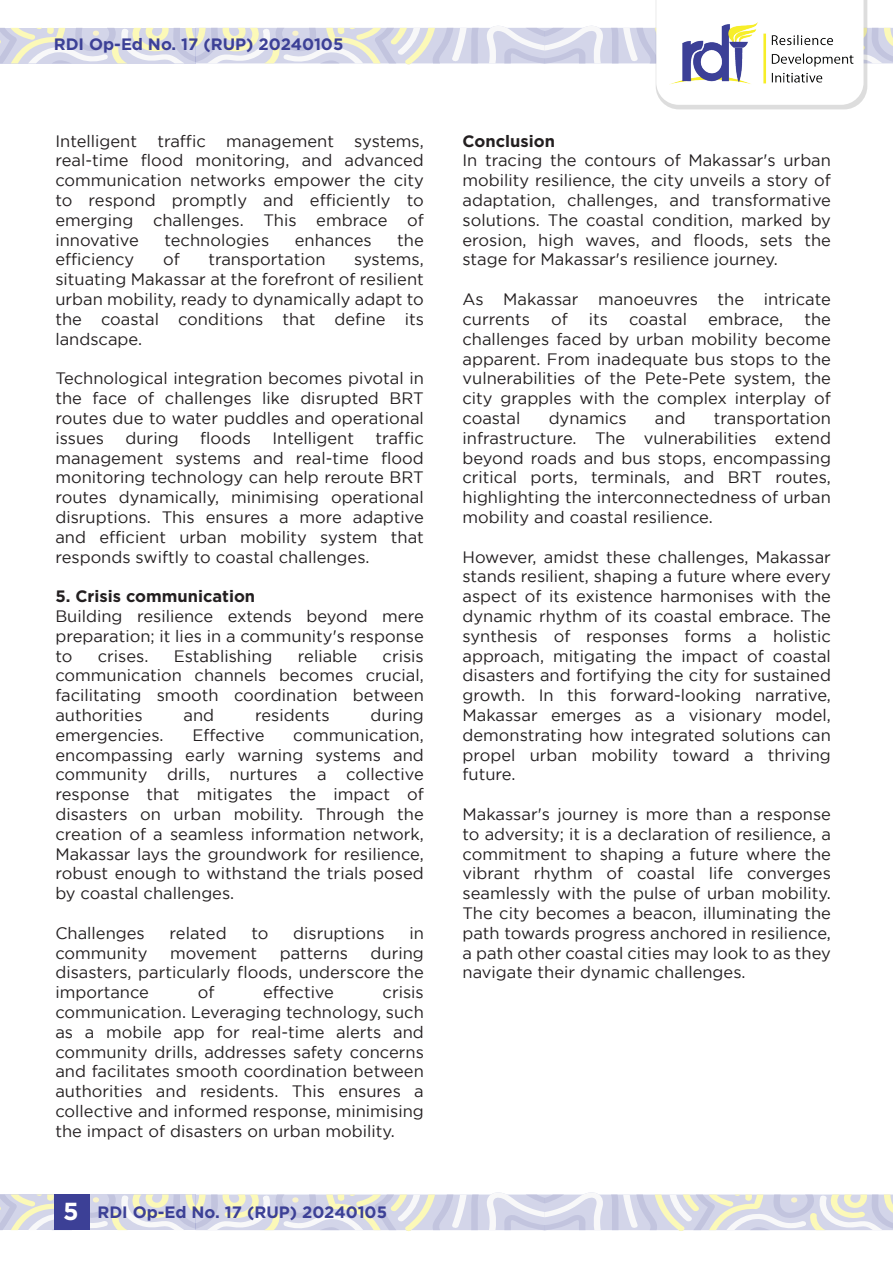
<style>
.page{position:relative;width:893px;height:1263px;background:#fff}
.page>*{position:absolute;margin:0;border:0;box-sizing:border-box;transform-origin:0 0}
.t1{font:700 24.6px "Gotham";color:#fff}
.t2{font:16.5px/19.8px "Gotham";color:#231f20;text-align:justify}
.t3{font:700 16.5px "Gotham";color:#3c4096}
.t4{font:700 16.5px "Gotham";color:#231f20}
</style>
<div class="page">
<svg style="left:0;top:1192px;width:893px;height:39px"></svg>
<svg style="left:0;top:0;width:893px;height:109px"></svg>
<img style="left:670px;top:22px;width:183px;height:63px">
<div style="left:54px;top:1194px;width:36px;height:36px;background:#3c4096"></div>
<p class="t3" style="left:54px;top:35px;width:291px">RDI Op-Ed No. 17 (RUP) 20240105</p>
<p class="t2" style="left:55px;top:131px;width:370px">Intelligent traffic management systems, real-time flood monitoring, and advanced communication networks empower the city to respond promptly and efficiently to emerging challenges. This embrace of innovative</p>
<p class="t2" style="left:164px;top:230px;width:106px">technologies</p>
<p class="t2" style="left:295px;top:230px;width:78px">enhances</p>
<p class="t2" style="left:397px;top:230px;width:28px">the</p>
<p class="t2" style="left:55px;top:249px;width:81px">efficiency</p>
<p class="t2" style="left:163px;top:249px;width:18px">of</p>
<p class="t2" style="left:208px;top:249px;width:119px">transportation</p>
<p class="t2" style="left:55px;top:249px;width:370px;text-indent:299px">systems, situating Makassar at the forefront of resilient urban mobility, ready to dynamically adapt to the coastal conditions that define its landscape.</p>
<p class="t2" style="left:55px;top:368px;width:370px">Technological integration becomes pivotal in the face of challenges like disrupted BRT routes due to water puddles and operational issues</p>
<p class="t2" style="left:55px;top:428px;width:370px;text-indent:320px">traffic management systems and real-time flood monitoring technology can help reroute BRT routes dynamically, minimising operational disruptions. This ensures a more adaptive and efficient urban mobility system that responds swiftly to coastal challenges.</p>
<p class="t4" style="left:55px;top:587px;width:201px">5. Crisis communication</p>
<p class="t2" style="left:55px;top:606px;width:370px">Building resilience extends beyond mere preparation; it lies in a community's response to</p>
<p class="t2" style="left:126px;top:428px;width:55px">during</p>
<p class="t2" style="left:200px;top:428px;width:52px">floods</p>
<p class="t2" style="left:272px;top:428px;width:83px">Intelligent</p>
<p class="t2" style="left:98px;top:645px;width:52px">crises.</p>
<p class="t2" style="left:174px;top:645px;width:100px">Establishing</p>
<p class="t2" style="left:298px;top:645px;width:61px">reliable</p>
<p class="t2" style="left:55px;top:645px;width:370px;text-indent:327px">crisis communication channels becomes crucial, facilitating smooth coordination between authorities</p>
<p class="t2" style="left:184px;top:705px;width:32px">and</p>
<p class="t2" style="left:255px;top:705px;width:76px">residents</p>
<p class="t2" style="left:371px;top:705px;width:55px">during</p>
<p class="t2" style="left:55px;top:725px;width:110px">emergencies.</p>
<p class="t2" style="left:192px;top:725px;width:74px">Effective</p>
<p class="t2" style="left:55px;top:725px;width:370px;text-indent:238px">communication, encompassing early warning systems and community drills, nurtures a collective response that mitigates the impact of disasters on urban mobility. Through the creation of a seamless information network, Makassar lays the groundwork for resilience, robust enough to withstand the trials posed by coastal challenges.</p>
<p class="t2" style="left:55px;top:923px;width:91px">Challenges</p>
<p class="t2" style="left:170px;top:923px;width:59px">related</p>
<p class="t2" style="left:251px;top:923px;width:19px">to</p>
<p class="t2" style="left:293px;top:923px;width:93px">disruptions</p>
<p class="t2" style="left:409px;top:923px;width:16px">in</p>
<p class="t2" style="left:55px;top:942px;width:94px">community</p>
<p class="t2" style="left:170px;top:942px;width:89px">movement</p>
<p class="t2" style="left:280px;top:942px;width:70px">patterns</p>
<p class="t2" style="left:55px;top:942px;width:370px;text-indent:315px">during disasters, particularly floods, underscore the importance</p>
<p class="t2" style="left:198px;top:982px;width:18px">of</p>
<p class="t2" style="left:263px;top:982px;width:72px">effective</p>
<p class="t2" style="left:55px;top:982px;width:370px;text-indent:327px">crisis communication. Leveraging technology, such as a mobile app for real-time alerts and community drills, addresses safety concerns and facilitates smooth coordination between authorities and residents. This ensures a collective and informed response, minimising the impact of disasters on urban mobility.</p>
<h1 class="t1" style="left:63px;top:1197px;width:17px">5</h1>
<p class="t3" style="left:97px;top:1203px;width:291px">RDI Op-Ed No. 17 (RUP) 20240105</p>
<p class="t4" style="left:462px;top:131px;width:94px">Conclusion</p>
<p class="t2" style="left:462px;top:150px;width:370px">In tracing the contours of Makassar's urban mobility resilience, the city unveils a story of adaptation, challenges, and transformative solutions. The coastal condition, marked by erosion, high waves, and floods, sets the stage for Makassar's resilience journey.</p>
<p class="t2" style="left:462px;top:289px;width:370px">As Makassar manoeuvres the intricate currents</p>
<p class="t2" style="left:551px;top:309px;width:18px">of</p>
<p class="t2" style="left:589px;top:309px;width:21px">its</p>
<p class="t2" style="left:629px;top:309px;width:59px">coastal</p>
<p class="t2" style="left:708px;top:309px;width:77px">embrace,</p>
<p class="t2" style="left:462px;top:309px;width:370px;text-indent:342px">the challenges faced by urban mobility become apparent. From inadequate bus stops to the vulnerabilities of the Pete-Pete system, the city grapples with the complex interplay of coastal</p>
<p class="t2" style="left:549px;top:408px;width:80px">dynamics</p>
<p class="t2" style="left:655px;top:408px;width:32px">and</p>
<p class="t2" style="left:462px;top:408px;width:370px;text-indent:251px">transportation infrastructure. The vulnerabilities extend beyond roads and bus stops, encompassing critical ports, terminals, and BRT routes, highlighting the interconnectedness of urban mobility and coastal resilience.</p>
<p class="t2" style="left:462px;top:546px;width:370px">However, amidst these challenges, Makassar stands resilient, shaping a future where every aspect of its existence harmonises with the dynamic rhythm of its coastal embrace. The synthesis of responses forms a holistic approach, mitigating the impact of coastal disasters and fortifying the city for sustained growth. In this forward-looking narrative, Makassar emerges as a visionary model, demonstrating how integrated solutions can propel urban mobility toward a thriving future.</p>
<p class="t2" style="left:462px;top:804px;width:370px">Makassar's journey is more than a response to adversity; it is a declaration of resilience, a commitment to shaping a future where the vibrant rhythm of coastal life converges seamlessly with the pulse of urban mobility.<br>The city becomes a beacon, illuminating the path towards progress anchored in resilience, a path other coastal cities may look to as they navigate their dynamic challenges.</p>
</div>
